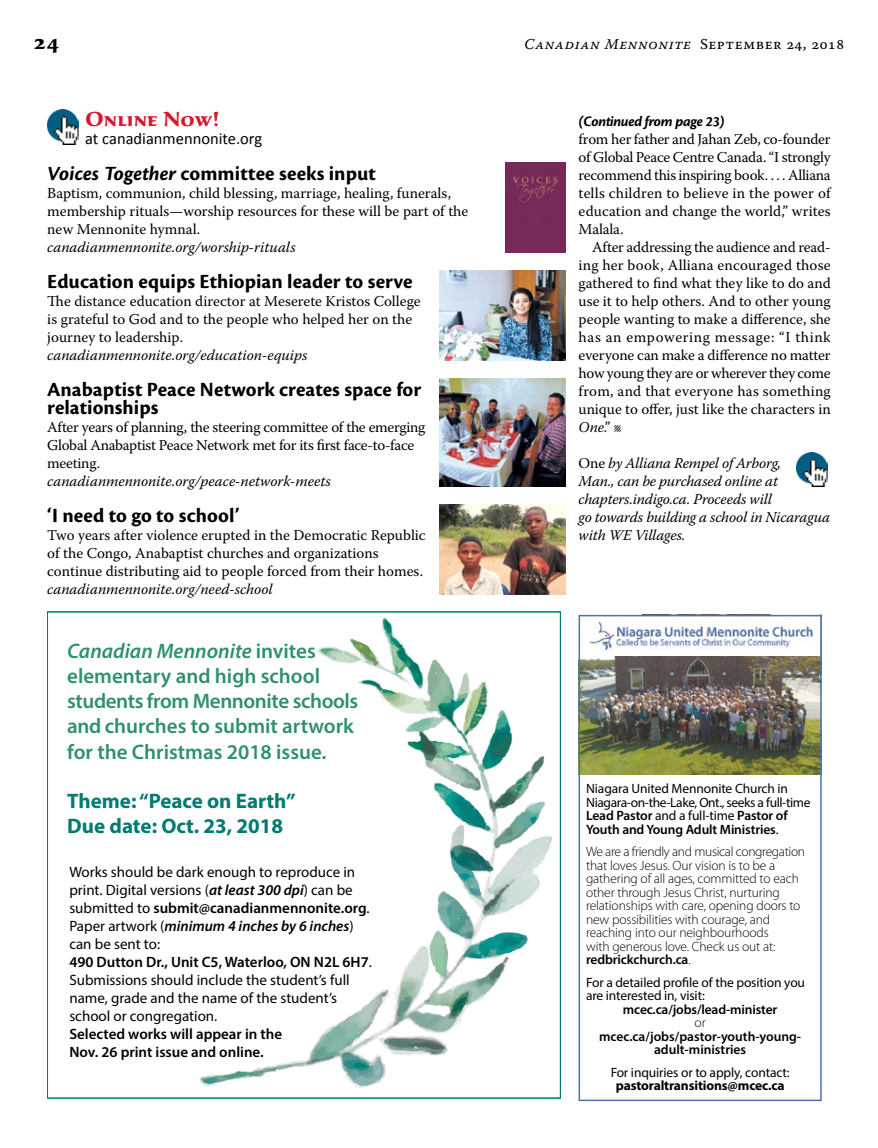
<style>
.page{position:relative;width:878px;height:1148px;background:#fff}
.page>*{position:absolute;margin:0;border:0;box-sizing:border-box;transform-origin:0 0}
.t1{font:700 21px/18px "Cronos Pro";letter-spacing:-.005em;color:#000}
.t2{font:600 21px/25.2px "Myriad Pro";color:#2f906d}
.t3{font:700 21px/25.2px "Myriad Pro";color:#007b72}
.t4{font:700 21px "Sava Pro";letter-spacing:-.01em;color:#d7162f}
.t5{font:700 21px "Sava Pro";color:#000}
.t6{font:16.5px "Calibri";color:#000}
.t7{font:15px/18px "Warnock Pro";color:#000}
.t8{font:15px/18px "Myriad Pro";color:#000}
.t9{font:italic 15px/18px "Warnock Pro";letter-spacing:-.005em;color:#000}
.t10{font:15px/18px "Warnock Pro";letter-spacing:-.02em;color:#000}
.t11{font:600 15px/18px "Myriad Pro";color:#000}
.t12{font:15px "Warnock Pro It Capt";letter-spacing:.035em;color:#000}
.t13{font:italic 700 15px "Cronos Pro";letter-spacing:-.02em;color:#000}
.t14{font:300 13.5px/13.5px "Myriad Pro";letter-spacing:-.01em;color:#000}
.t15{font:13.5px/13.5px "Myriad Pro";letter-spacing:-.01em;color:#000}
.t16{font:600 13.5px/13.5px "Myriad Pro";color:#000;text-align:center}
.t17{font:700 13.5px "Myriad Pro";letter-spacing:-.01em;color:#000}
.s1{font-family:"Warnock Pro Capt"}
.s2{font-style:italic}
.s3{font-weight:300;font-style:italic}
.s4{font-style:normal}
.s5{font-weight:600;font-style:italic}
.s6{font-weight:600}
</style>
<div class="page">
<img style="left:796px;top:452px;width:31px;height:35px">
<img style="left:47px;top:110px;width:31px;height:34px">
<img style="left:199px;top:617px;width:354px;height:471px">
<img style="left:581px;top:656px;width:237px;height:118px">
<img style="left:589px;top:622px;width:222px;height:29px">
<div style="left:578px;top:615px;width:243px;height:486px;border:2px solid #4d71aa"></div>
<img style="left:505px;top:162px;width:60px;height:90px">
<img style="left:439px;top:270px;width:126px;height:90px">
<img style="left:439px;top:504px;width:126px;height:90px">
<img style="left:439px;top:378px;width:126px;height:108px">
<h1 class="t5" style="left:34px;top:28px;width:27px">24</h1>
<p class="t12" style="left:524px;top:35px;width:321px">Canadian Mennonite <span class="s1">September 24, 2018</span></p>
<h1 class="t4" style="left:85px;top:105px;width:136px">Online Now!</h1>
<p class="t13" style="left:578px;top:113px;width:148px">(Continued from page 23)</p>
<p class="t6" style="left:85px;top:128px;width:178px">at canadianmennonite.org</p>
<h1 class="t1" style="left:47px;top:165px;width:330px"><span class="s2">Voices Together</span> committee seeks input</h1>
<p class="t7" style="left:47px;top:184px;width:422px">Baptism, communion, child blessing, marriage, healing, funerals, membership rituals—worship resources for these will be part of the new Mennonite hymnal.</p>
<p class="t9" style="left:47px;top:238px;width:250px">canadianmennonite.org/worship-rituals</p>
<h1 class="t1" style="left:47px;top:273px;width:367px">Education equips Ethiopian leader to serve</h1>
<p class="t7" style="left:47px;top:292px;width:375px">The distance education director at Meserete Kristos College is grateful to God and to the people who helped her on the journey to leadership.</p>
<p class="t9" style="left:47px;top:346px;width:262px">canadianmennonite.org/education-equips</p>
<h1 class="t1" style="left:47px;top:381px;width:375px">Anabaptist Peace Network creates space for relationships</h1>
<p class="t10" style="left:47px;top:418px;width:379px">After years of planning, the steering committee of the emerging<br>Global Anabaptist Peace Network met for its first face-to-face meeting.</p>
<p class="t9" style="left:47px;top:472px;width:285px">canadianmennonite.org/peace-network-meets</p>
<h1 class="t1" style="left:47px;top:507px;width:194px">‘I need to go to school’</h1>
<p class="t7" style="left:47px;top:526px;width:380px">Two years after violence erupted in the Democratic Republic of the Congo, Anabaptist churches and organizations continue distributing aid to people forced from their homes.</p>
<p class="t9" style="left:47px;top:580px;width:227px">canadianmennonite.org/need-school</p>
<p class="t7" style="left:578px;top:130px;width:254px;text-align:justify">from her father and Jahan Zeb, co-founder of Global Peace Centre Canada. “I strongly recommend this inspiring book. . . . Alliana tells children to believe in the power of education and change the world,” writes Malala.</p>
<p class="t7" style="left:578px;top:238px;width:254px;text-align:justify;text-indent:14px">After addressing the audience and read&shy;ing her book, Alliana encouraged those gathered to find what they like to do and use it to help others. And to other young people wanting to make a difference, she has an empowering message: “I think everyone can make a difference no matter how young they are or wherever they come from, and that everyone has something unique to offer, just like the characters in <span class="s2">One</span>.” <span class="s3">l</span></p>
<p class="t9" style="left:578px;top:454px;width:253px"><span class="s4">One</span> by Alliana Rempel of Arborg,<br>Man., can be purchased online at chapters.indigo.ca. Proceeds will<br>go towards building a school in Nicaragua with WE Villages.</p>
<h1 class="t2" style="left:67px;top:637px;width:292px"><span class="s2">Canadian Mennonite</span> invites elementary and high school students from Mennonite schools and churches to submit artwork for the Christmas 2018 issue.</h1>
<h1 class="t3" style="left:67px;top:787px;width:230px">Theme: “Peace on Earth”<br>Due date: Oct. 23, 2018</h1>
<p class="t8" style="left:69px;top:863px;width:304px">Works should be dark enough to reproduce in print. Digital versions (<span class="s5">at least 300 dpi</span>) can be submitted to <span class="s6">submit@canadianmennonite.org</span>.<br>Paper artwork (<span class="s5">minimum 4 inches by 6 inches</span>) can be sent to:<br><span class="s6">490 Dutton Dr., Unit C5, Waterloo, ON N2L 6H7</span>.<br>Submissions should include the student’s full name, grade and the name of the student’s school or congregation.</p>
<p class="t11" style="left:69px;top:1024px;width:214px">Selected works will appear in the<br>Nov. 26 print issue and online.</p>
<p class="t15" style="left:586px;top:781px;width:226px">Niagara United Mennonite Church in Niagara-on-the-Lake, Ont., seeks a full-time <span class="s6">Lead Pastor</span> and a full-time <span class="s6">Pastor of Youth and Young Adult Ministries</span>.</p>
<p class="t14" style="left:586px;top:845px;width:220px">We are a friendly and musical congregation that loves Jesus. Our vision is to be a gathering of all ages, committed to each other through Jesus Christ, nurturing relationships with care, opening doors to new possibilities with courage, and reaching into our neighbourhoods<br>with generous love. Check us out at: <span class="s6">redbrickchurch.ca</span>.</p>
<p class="t15" style="left:586px;top:975px;width:220px">For a detailed profile of the position you are interested in, visit:</p>
<p class="t16" style="left:623px;top:1002px;width:156px">mcec.ca/jobs/lead-minister</p>
<p class="t14" style="left:694px;top:1016px;width:13px">or</p>
<p class="t16" style="left:599px;top:1029px;width:204px">mcec.ca/jobs/pastor-youth-young&shy;adult-ministries</p>
<p class="t15" style="left:610px;top:1065px;width:180px">For inquiries or to apply, contact:</p>
<p class="t17" style="left:615px;top:1077px;width:170px">pastoraltransitions@mcec.ca</p>
</div>
